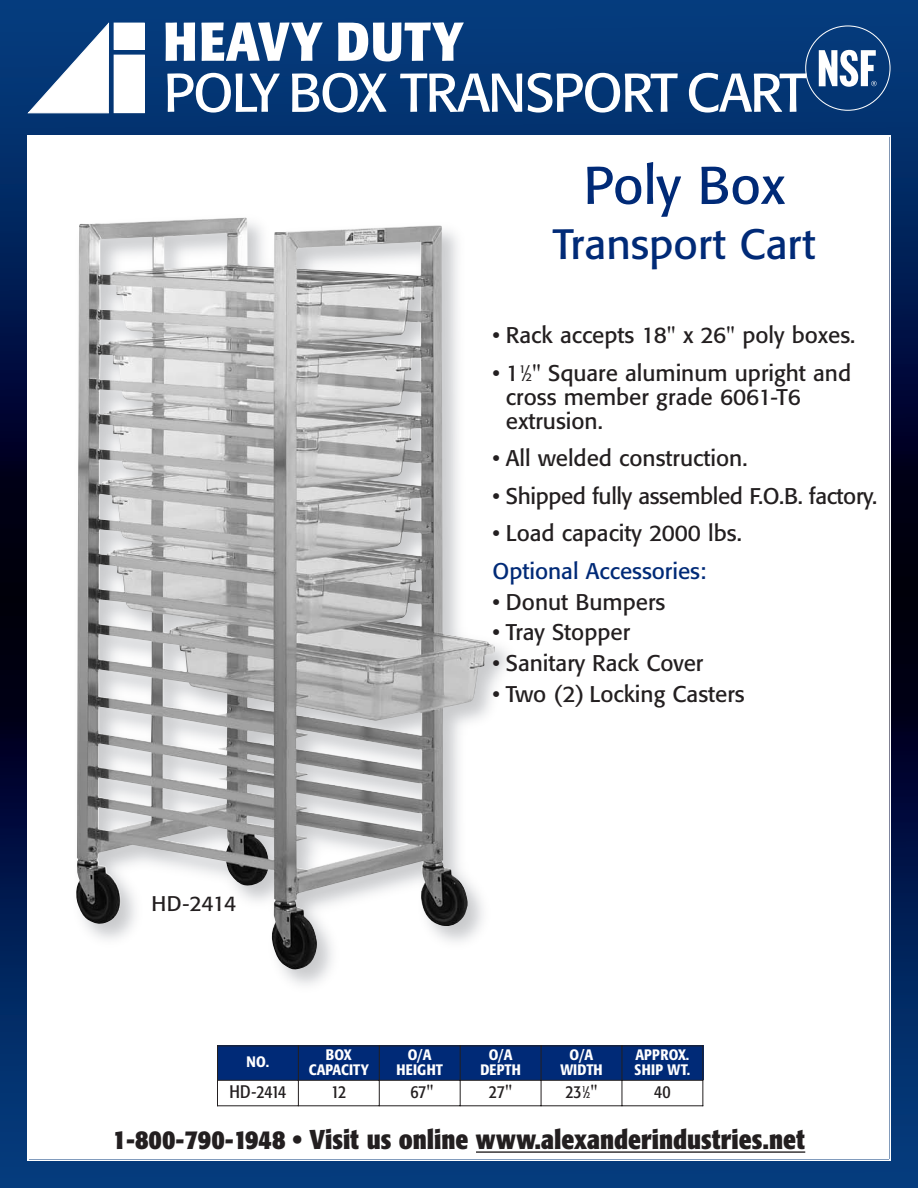
<style>
.page{position:relative;width:918px;height:1188px;background:#fff}
.page>*{position:absolute;margin:0;border:0;box-sizing:border-box;transform-origin:0 0}
.t1{font:54px "Formata";letter-spacing:-.035em;color:#fff}
.t2{font:700 condensed 54px "Formata";letter-spacing:.02em;color:#fff}
.t3{font:52.5px "Formata";color:#002a77}
.t4{font:42px "Formata";color:#002a77}
.t5{font:700 condensed 27px "Formata";color:#231f20}
.t6{font:22.5px/24px "Formata";color:#231f20}
.t7{font:22.5px "Formata";letter-spacing:-.02em;color:#231f20}
.t8{font:22.5px "Formata";color:#002a77}
.t9{font:21px "Formata";letter-spacing:-.03em;color:#231f20}
.t10{font:condensed 18px "Formata";letter-spacing:-.01em;color:#231f20}
.t11{font:500 condensed 15px/15px "Formata";letter-spacing:.01em;color:#fff;text-align:center}
.s1{font-size:11.25px}
.s2{font-size:9px}
</style>
<div class="page">
<img style="left:0;top:0;width:918px;height:1188px">
<div style="left:28px;top:136px;width:862px;height:1024px;background:#fff"></div>
<img style="left:76px;top:217px;width:432px;height:768px">
<img style="left:99px;top:233px;width:322px;height:618px">
<svg style="left:28px;top:23px;width:81px;height:90px"></svg>
<div style="left:114px;top:23px;width:30px;height:26px;background:#fff"></div>
<div style="left:114px;top:55px;width:30px;height:58px;background:#fff"></div>
<svg style="left:819px;top:50px;width:58px;height:37px"></svg>
<hr style="left:476px;top:1151px;width:329px;height:2px;background:#231f20">
<div style="left:217px;top:1046px;width:81px;height:34px;background:#002a77"></div>
<div style="left:298px;top:1046px;width:81px;height:34px;background:#002a77"></div>
<div style="left:379px;top:1046px;width:81px;height:34px;background:#002a77"></div>
<div style="left:460px;top:1046px;width:81px;height:34px;background:#002a77"></div>
<div style="left:541px;top:1046px;width:81px;height:34px;background:#002a77"></div>
<div style="left:622px;top:1046px;width:81px;height:34px;background:#002a77"></div>
<hr style="left:217px;top:1046px;width:1px;height:60px;background:#231f20">
<hr style="left:298px;top:1046px;width:1px;height:60px;background:#231f20">
<hr style="left:379px;top:1046px;width:1px;height:60px;background:#231f20">
<hr style="left:460px;top:1046px;width:1px;height:60px;background:#231f20">
<hr style="left:541px;top:1046px;width:1px;height:60px;background:#231f20">
<hr style="left:622px;top:1046px;width:1px;height:60px;background:#231f20">
<hr style="left:702px;top:1046px;width:1px;height:60px;background:#231f20">
<hr style="left:217px;top:1046px;width:486px;height:1px;background:#231f20">
<hr style="left:217px;top:1080px;width:486px;height:1px;background:#231f20">
<hr style="left:217px;top:1105px;width:486px;height:1px;background:#231f20">
<h1 class="t2" style="left:164px;top:19px;width:302px">HEAVY DUTY</h1>
<h1 class="t1" style="left:164px;top:69px;width:645px">POLY BOX TRANSPORT CART</h1>
<h2 class="t3" style="left:584px;top:162px;width:203px">Poly Box</h2>
<h3 class="t4" style="left:553px;top:226px;width:264px">Transport Cart</h3>
<p class="t9" style="left:152px;top:894px;width:86px">HD-2414</p>
<p class="t6" style="left:492px;top:325px;width:364px">• Rack accepts 18" x 26" poly boxes.</p>
<p class="t6" style="left:506px;top:363px;width:347px;text-indent:-13px">• 1<sup>1</sup>⁄<span class="s1">2</span>" Square aluminum upright and cross member grade 6061-T6 extrusion.</p>
<p class="t6" style="left:492px;top:448px;width:257px">• All welded construction.</p>
<p class="t7" style="left:492px;top:486px;width:386px">• Shipped fully assembled F.O.B. factory.</p>
<p class="t6" style="left:492px;top:523px;width:251px">• Load capacity 2000 lbs.</p>
<p class="t8" style="left:492px;top:561px;width:215px">Optional Accessories:</p>
<p class="t6" style="left:492px;top:592px;width:174px">• Donut Bumpers</p>
<p class="t6" style="left:492px;top:622px;width:139px">• Tray Stopper</p>
<p class="t6" style="left:492px;top:653px;width:212px">• Sanitary Rack Cover</p>
<p class="t6" style="left:492px;top:684px;width:254px">• Two (2) Locking Casters</p>
<p class="t11" style="left:247px;top:1056px;width:24px">NO.</p>
<p class="t11" style="left:309px;top:1048px;width:62px">BOX<br>CAPACITY</p>
<p class="t11" style="left:397px;top:1048px;width:48px">O/A<br>HEIGHT</p>
<p class="t11" style="left:480px;top:1048px;width:42px">O/A<br>DEPTH</p>
<p class="t11" style="left:560px;top:1048px;width:44px">O/A<br>WIDTH</p>
<p class="t11" style="left:635px;top:1048px;width:57px;text-align:left">APPROX.<br>SHIP WT.</p>
<p class="t10" style="left:229px;top:1084px;width:59px">HD-2414</p>
<p class="t10" style="left:331px;top:1084px;width:17px">12</p>
<p class="t10" style="left:410px;top:1084px;width:25px">67"</p>
<p class="t10" style="left:489px;top:1084px;width:25px">27"</p>
<p class="t10" style="left:566px;top:1084px;width:34px">23<sup>1</sup>⁄<span class="s2">2</span>"</p>
<p class="t10" style="left:654px;top:1084px;width:18px">40</p>
<p class="t5" style="left:113px;top:1129px;width:694px">1-800-790-1948 • Visit us online www.alexanderindustries.net</p>
</div>
